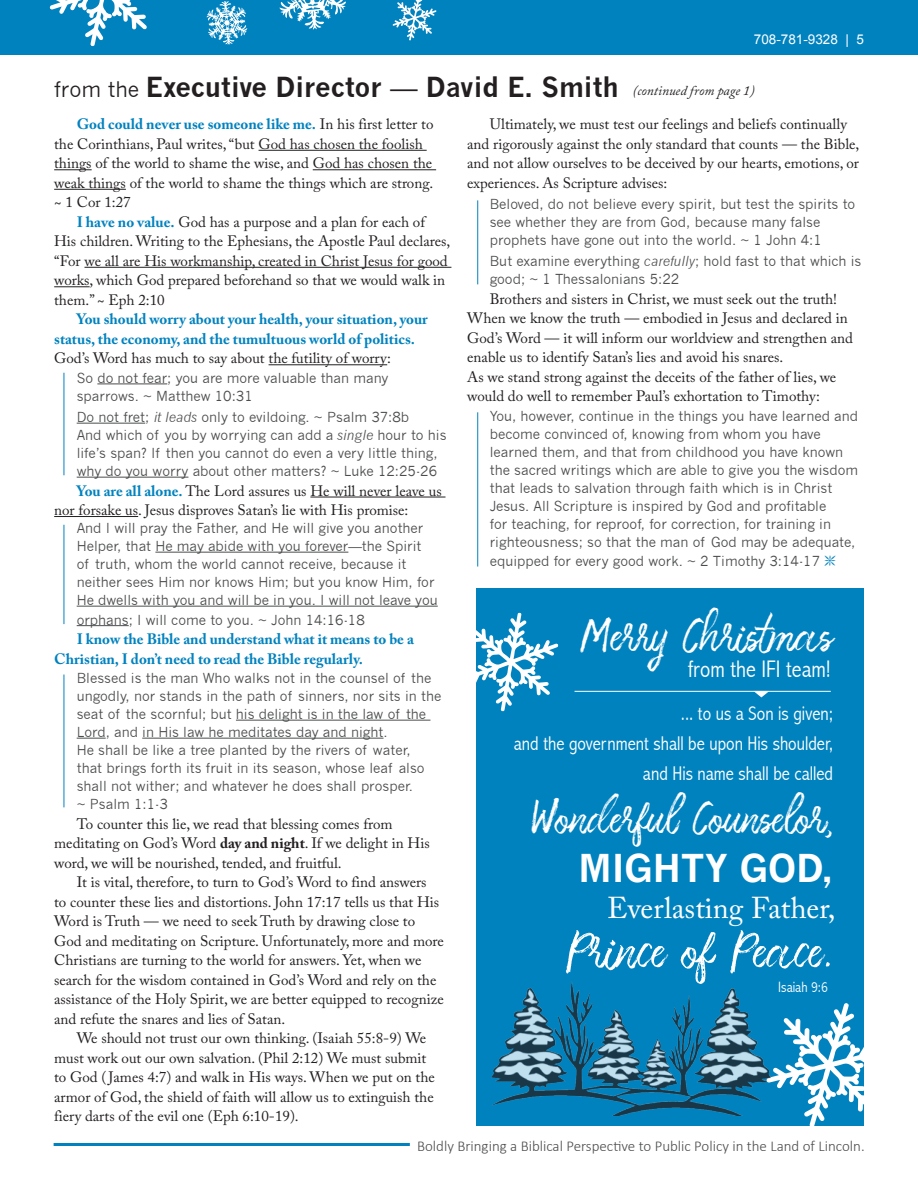
<style>
.page{position:relative;width:918px;height:1188px;background:#fff}
.page>*{position:absolute;margin:0;border:0;box-sizing:border-box;transform-origin:0 0}
.t1{font:52.5px "Storytella";color:#fff}
.t2{font:46.5px "Storytella";color:#fff}
.t3{font:45px "Storytella";color:#fff}
.t4{font:700 37.5px "News Gothic";color:#fff}
.t5{font:30px "Adobe Caslon Pro";color:#fff}
.t6{font:700 27px "News Gothic";color:#231f20}
.t7{font:300 condensed 24px "Abadi";color:#fff}
.t8{font:300 condensed 19.95px/30px "Abadi";color:#fff;text-align:right}
.t9{font:15px/19.5px "Adobe Caslon Pro";color:#231f20}
.t10{font:700 15px/19.5px "Adobe Caslon Pro";color:#0082bf}
.t11{font:300 15px "Calibri";color:#4b4c4d}
.t12{font:300 condensed 15px "Abadi";color:#fff}
.t13{font:13.5px/18px "News Gothic";color:#4b4c4d}
.t14{font:13.5px "Arial";color:#fff}
.s1{font-weight:400;font-size:21px}
.s2{font-weight:400}
.s3{font-family:"Adobe Caslon Pro";font-weight:400;font-style:italic;font-size:13.5px}
.s4{font-weight:700;color:#0082bf}
.s5{font-style:italic}
.s6{font-weight:700}
</style>
<div class="page">
<div style="left:0;top:0;width:918px;height:55px;background:#0082bf"></div>
<hr style="left:259px;top:150px;width:168px;height:1px;background:#231f20">
<hr style="left:54px;top:169px;width:38px;height:1px;background:#231f20">
<hr style="left:313px;top:169px;width:123px;height:1px;background:#231f20">
<hr style="left:54px;top:189px;width:72px;height:1px;background:#231f20">
<hr style="left:85px;top:267px;width:366px;height:1px;background:#231f20">
<hr style="left:54px;top:286px;width:36px;height:1px;background:#231f20">
<hr style="left:269px;top:364px;width:118px;height:1px;background:#231f20">
<hr style="left:97px;top:384px;width:70px;height:1px;background:#4b4c4d">
<hr style="left:77px;top:423px;width:68px;height:1px;background:#4b4c4d">
<hr style="left:77px;top:477px;width:111px;height:1px;background:#4b4c4d">
<hr style="left:310px;top:497px;width:136px;height:1px;background:#231f20">
<hr style="left:54px;top:516px;width:84px;height:1px;background:#231f20">
<hr style="left:155px;top:552px;width:193px;height:1px;background:#4b4c4d">
<hr style="left:77px;top:606px;width:361px;height:1px;background:#4b4c4d">
<hr style="left:77px;top:625px;width:52px;height:1px;background:#4b4c4d">
<hr style="left:236px;top:720px;width:194px;height:1px;background:#4b4c4d">
<svg style="left:77px;top:738px;width:29px;height:1px"></svg>
<hr style="left:142px;top:738px;width:242px;height:1px;background:#4b4c4d">
<hr style="left:54px;top:1143px;width:356px;height:3px;background:#0082bf">
<div style="left:477px;top:588px;width:387px;height:537px;background:#0082bf"></div>
<hr style="left:477px;top:200px;width:1px;height:84px;background:#0082bf">
<hr style="left:64px;top:373px;width:1px;height:102px;background:#0082bf">
<hr style="left:64px;top:525px;width:1px;height:99px;background:#0082bf">
<hr style="left:64px;top:675px;width:1px;height:132px;background:#0082bf">
<hr style="left:477px;top:412px;width:1px;height:155px;background:#0082bf">
<svg style="left:476px;top:613px;width:82px;height:98px"></svg>
<svg style="left:766px;top:1003px;width:98px;height:123px"></svg>
<svg style="left:392px;top:0;width:45px;height:41px"></svg>
<svg style="left:279px;top:0;width:67px;height:30px"></svg>
<svg style="left:207px;top:1px;width:40px;height:44px"></svg>
<svg style="left:50px;top:0;width:97px;height:46px"></svg>
<img style="left:491px;top:982px;width:290px;height:133px">
<hr style="left:575px;top:691px;width:256px;height:1px;background:#fff">
<svg style="left:753px;top:691px;width:16px;height:6px"></svg>
<p class="t14" style="left:754px;top:30px;width:112px">708-781-9328 | 5</p>
<h3 class="t6" style="left:54px;top:71px;width:702px"><span class="s1">from the</span> Executive Director <span class="s2">—</span> David E. Smith <span class="s3">(continued from page 1)</span></h3>
<p class="t9" style="left:54px;top:114px;width:381px;text-indent:22px"><span class="s4">God could never use someone like me.</span> In his first letter to the Corinthians, Paul writes, “but God has chosen the foolish things of the world to shame the wise, and God has chosen the weak things of the world to shame the things which are strong. ~ 1 Cor 1:27</p>
<p class="t9" style="left:54px;top:212px;width:398px;text-indent:22px"><span class="s4">I have no value.</span> God has a purpose and a plan for each of His children. Writing to the Ephesians, the Apostle Paul declares, “For we all are His workmanship, created in Christ Jesus for good works, which God prepared beforehand so that we would walk in them.” ~ Eph 2:10</p>
<p class="t10" style="left:54px;top:309px;width:375px;text-indent:22px">You should worry about your health, your situation, your status, the economy, and the tumultuous world of politics.</p>
<p class="t9" style="left:54px;top:348px;width:338px">God’s Word has much to say about the futility of worry:</p>
<p class="t13" style="left:77px;top:369px;width:313px">So do not fear; you are more valuable than many sparrows. ~ Matthew 10:31</p>
<p class="t13" style="left:77px;top:408px;width:371px">Do not fret; <span class="s5">it leads</span> only to evildoing. ~ Psalm 37:8b<br>And which of you by worrying can add a <span class="s5">single</span> hour to his life’s span? If then you cannot do even a very little thing, why do you worry about other matters? ~ Luke 12:25-26</p>
<p class="t9" style="left:54px;top:481px;width:389px;text-indent:22px"><span class="s4">You are all alone.</span> The Lord assures us He will never leave us nor forsake us. Jesus disproves Satan’s lie with His promise:</p>
<p class="t13" style="left:77px;top:519px;width:363px">And I will pray the Father, and He will give you another Helper, that He may abide with you forever—the Spirit<br>of truth, whom the world cannot receive, because it neither sees Him nor knows Him; but you know Him, for He dwells with you and will be in you. I will not leave you</p>
<p class="t13" style="left:77px;top:611px;width:290px">orphans; I will come to you. ~ John 14:16-18</p>
<p class="t10" style="left:54px;top:629px;width:361px;text-indent:23px">I know the Bible and understand what it means to be a<br>Christian, I don’t need to read the Bible regularly.</p>
<p class="t13" style="left:77px;top:669px;width:366px">Blessed is the man Who walks not in the counsel of the ungodly, nor stands in the path of sinners, nor sits in the seat of the scornful; but his delight is in the law of the Lord, and in His law he meditates day and night.<br>He shall be like a tree planted by the rivers of water,<br>that brings forth its fruit in its season, whose leaf also shall not wither; and whatever he does shall prosper.<br>~ Psalm 1:1-3</p>
<p class="t9" style="left:54px;top:814px;width:377px;text-indent:22px">To counter this lie, we read that blessing comes from meditating on God’s Word <span class="s6">day and night</span>. If we delight in His word, we will be nourished, tended, and fruitful.</p>
<p class="t9" style="left:54px;top:872px;width:391px;text-indent:22px">It is vital, therefore, to turn to God’s Word to find answers<br>to counter these lies and distortions. John 17:17 tells us that His Word is Truth — we need to seek Truth by drawing close to God and meditating on Scripture. Unfortunately, more and more Christians are turning to the world for answers. Yet, when we search for the wisdom contained in God’s Word and rely on the assistance of the Holy Spirit, we are better equipped to recognize and refute the snares and lies of Satan.</p>
<p class="t9" style="left:54px;top:1028px;width:382px;text-indent:22px">We should not trust our own thinking. (Isaiah 55:8-9) We must work out our own salvation. (Phil 2:12) We must submit to God ( James 4:7) and walk in His ways. When we put on the armor of God, the shield of faith will allow us to extinguish the fiery darts of the evil one (Eph 6:10-19).</p>
<p class="t11" style="left:417px;top:1137px;width:449px">Boldly Bringing a Biblical Perspective to Public Policy in the Land of Lincoln.</p>
<p class="t9" style="left:467px;top:114px;width:394px;text-indent:22px">Ultimately, we must test our feelings and beliefs continually and rigorously against the only standard that counts — the Bible, and not allow ourselves to be deceived by our hearts, emotions, or experiences. As Scripture advises:</p>
<p class="t13" style="left:490px;top:195px;width:367px">Beloved, do not believe every spirit, but test the spirits to see whether they are from God, because many false prophets have gone out into the world. ~ 1 John 4:1</p>
<p class="t13" style="left:490px;top:252px;width:373px">But examine everything <span class="s5">carefully</span>; hold fast to that which is good; ~ 1 Thessalonians 5:22</p>
<p class="t9" style="left:467px;top:289px;width:387px;text-indent:22px">Brothers and sisters in Christ, we must seek out the truth!<br>When we know the truth — embodied in Jesus and declared in God’s Word — it will inform our worldview and strengthen and enable us to identify Satan’s lies and avoid his snares.<br>As we stand strong against the deceits of the father of lies, we would do well to remember Paul’s exhortation to Timothy:</p>
<p class="t13" style="left:490px;top:407px;width:370px">You, however, continue in the things you have learned and become convinced of, knowing from whom you have learned them, and that from childhood you have known the sacred writings which are able to give you the wisdom that leads to salvation through faith which is in Christ Jesus. All Scripture is inspired by God and profitable<br>for teaching, for reproof, for correction, for training in righteousness; so that the man of God may be adequate,</p>
<p class="t13" style="left:490px;top:552px;width:332px">equipped for every good work. ~ 2 Timothy 3:14-17</p>
<h2 class="t2" style="left:582px;top:607px;width:253px">Merry Christmas</h2>
<h3 class="t7" style="left:688px;top:655px;width:144px">from the IFI team!</h3>
<h3 class="t8" style="left:514px;top:698px;width:321px">... to us a Son is given;<br>and the government shall be upon His shoulder, and His name shall be called</h3>
<h3 class="t3" style="left:533px;top:791px;width:301px">Wonderful Counselor,</h3>
<h3 class="t4" style="left:579px;top:846px;width:256px">MIGHTY GOD,</h3>
<h3 class="t5" style="left:607px;top:890px;width:230px">Everlasting Father,</h3>
<h1 class="t1" style="left:566px;top:919px;width:269px">Prince of Peace.</h1>
<p class="t12" style="left:778px;top:978px;width:51px">Isaiah 9:6</p>
</div>
